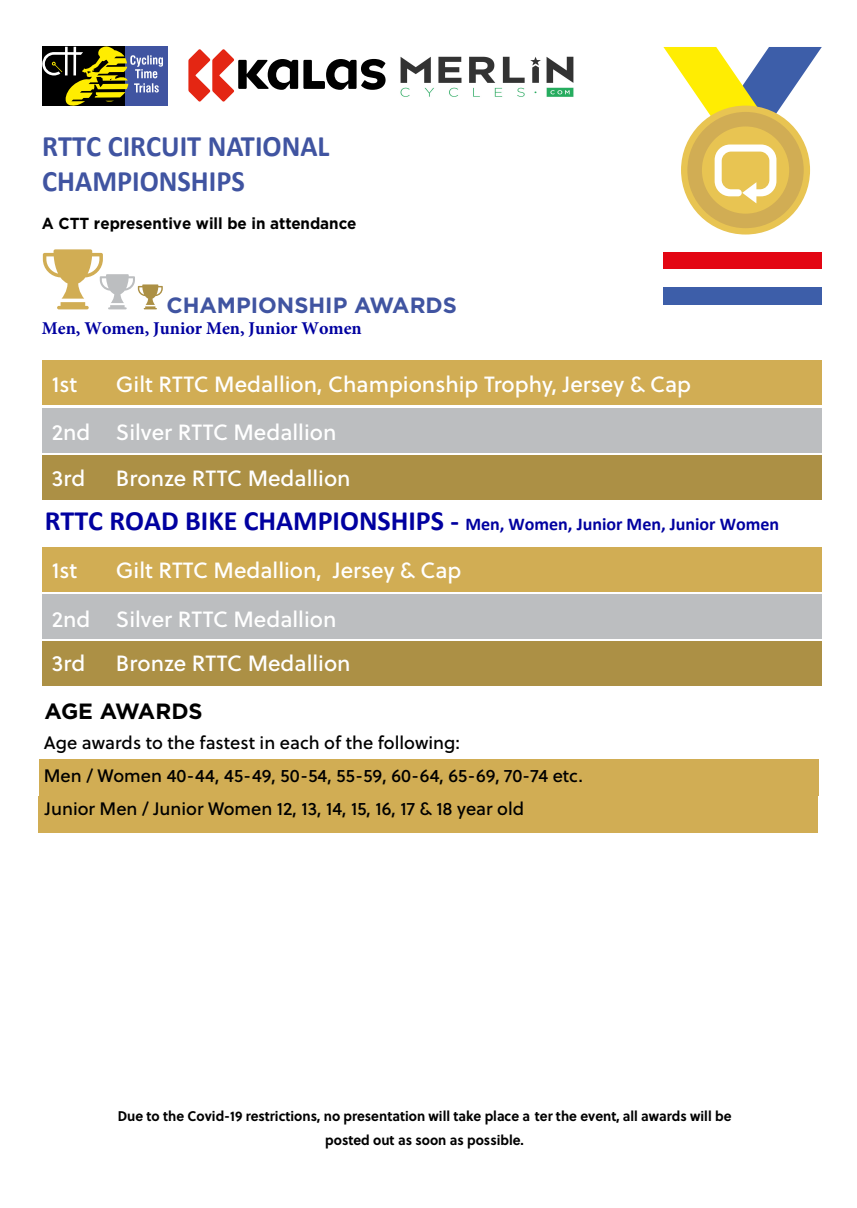
<style>
.page{position:relative;width:857px;height:1208px;background:#fff}
.page>*{position:absolute;margin:0;border:0;box-sizing:border-box;transform-origin:0 0}
.t1{font:700 29.8px/35px "Calibri";color:#4054a1;scale:.95 1}
.t2{font:22px/46px "Soleil";color:#fff}
.t3{font:700 22px "Gotham";color:#4054a1}
.t4{font:18px/33px "Soleil";color:#000}
.t5{font:700 18px "Calibri";color:#0000a0}
.t6{font:700 18px "Minion Pro";color:#0000a0}
.t7{font:700 16px "Gotham";color:#000;scale:.95 1}
.t8{font:700 14px/24px "Soleil";color:#000;text-align:center;scale:.95 1}
.s1{font-size:28px}
.s2{font-family:"Gotham";font-weight:700;color:#000}
</style>
<div class="page">
<div style="left:38px;top:796px;width:779px;height:36px;background:#d1ad54"></div>
<div style="left:39px;top:759px;width:779px;height:37px;background:#d1ad54"></div>
<div style="left:125px;top:46px;width:42px;height:60px;background:#4054a1"></div>
<svg style="left:42px;top:46px;width:121px;height:60px"></svg>
<div style="left:42px;top:361px;width:779px;height:44px;background:#d1ad54"></div>
<div style="left:42px;top:408px;width:779px;height:44px;background:#bcbec0"></div>
<div style="left:42px;top:455px;width:779px;height:45px;background:#ac9045"></div>
<div style="left:42px;top:547px;width:779px;height:44px;background:#d1ad54"></div>
<div style="left:42px;top:594px;width:779px;height:44px;background:#bcbec0"></div>
<div style="left:42px;top:641px;width:779px;height:45px;background:#ac9045"></div>
<div style="left:663px;top:253px;width:158px;height:17px;background:#e30613"></div>
<div style="left:663px;top:287px;width:158px;height:17px;background:#3d5ea9"></div>
<svg style="left:43px;top:249px;width:120px;height:60px"></svg>
<svg style="left:663px;top:47px;width:158px;height:181px"></svg>
<svg style="left:188px;top:49px;width:197px;height:53px"></svg>
<img style="left:400px;top:56px;width:174px;height:41px">
<p class="t1" style="left:42px;top:128px;width:303px">RTTC CIRCUIT NATIONAL<br>CHAMPIONSHIPS</p>
<p class="t7" style="left:42px;top:214px;width:332px">A CTT representive will be in attendance</p>
<p class="t3" style="left:166px;top:293px;width:292px">CHAMPIONSHIP AWARDS</p>
<p class="t6" style="left:42px;top:316px;width:321px">Men, Women, Junior Men, Junior Women</p>
<p class="t2" style="left:52px;top:360px;width:27px">1st</p>
<p class="t2" style="left:116px;top:360px;width:576px">Gilt RTTC Medallion, Championship Trophy, Jersey &amp; Cap</p>
<p class="t2" style="left:52px;top:409px;width:286px">2nd Silver RTTC Medallion<br>3rd</p>
<p class="t2" style="left:116px;top:455px;width:236px">Bronze RTTC Medallion</p>
<p class="t5" style="left:45px;top:511px;width:735px"><span class="s1">RTTC ROAD BIKE CHAMPIONSHIPS -</span> Men, Women, Junior Men, Junior Women</p>
<p class="t2" style="left:52px;top:546px;width:27px">1st</p>
<p class="t2" style="left:116px;top:546px;width:347px">Gilt RTTC Medallion, Jersey &amp; Cap</p>
<p class="t2" style="left:52px;top:596px;width:286px;line-height:44px">2nd Silver RTTC Medallion<br>3rd</p>
<p class="t2" style="left:45px;top:638px;width:307px;line-height:48.2px;text-indent:71px">Bronze RTTC Medallion<br><span class="s2">AGE AWARDS</span></p>
<p class="t4" style="left:44px;top:726px;width:540px">Age awards to the fastest in each of the following:<br>Men / Women 40-44, 45-49, 50-54, 55-59, 60-64, 65-69, 70-74 etc.<br>Junior Men / Junior Women 12, 13, 14, 15, 16, 17 &amp; 18 year old</p>
<p class="t8" style="left:118px;top:1103px;width:647px">Due to the Covid-19 restrictions, no presentation will take place a ter the event, all awards will be posted out as soon as possible.</p>
</div>
